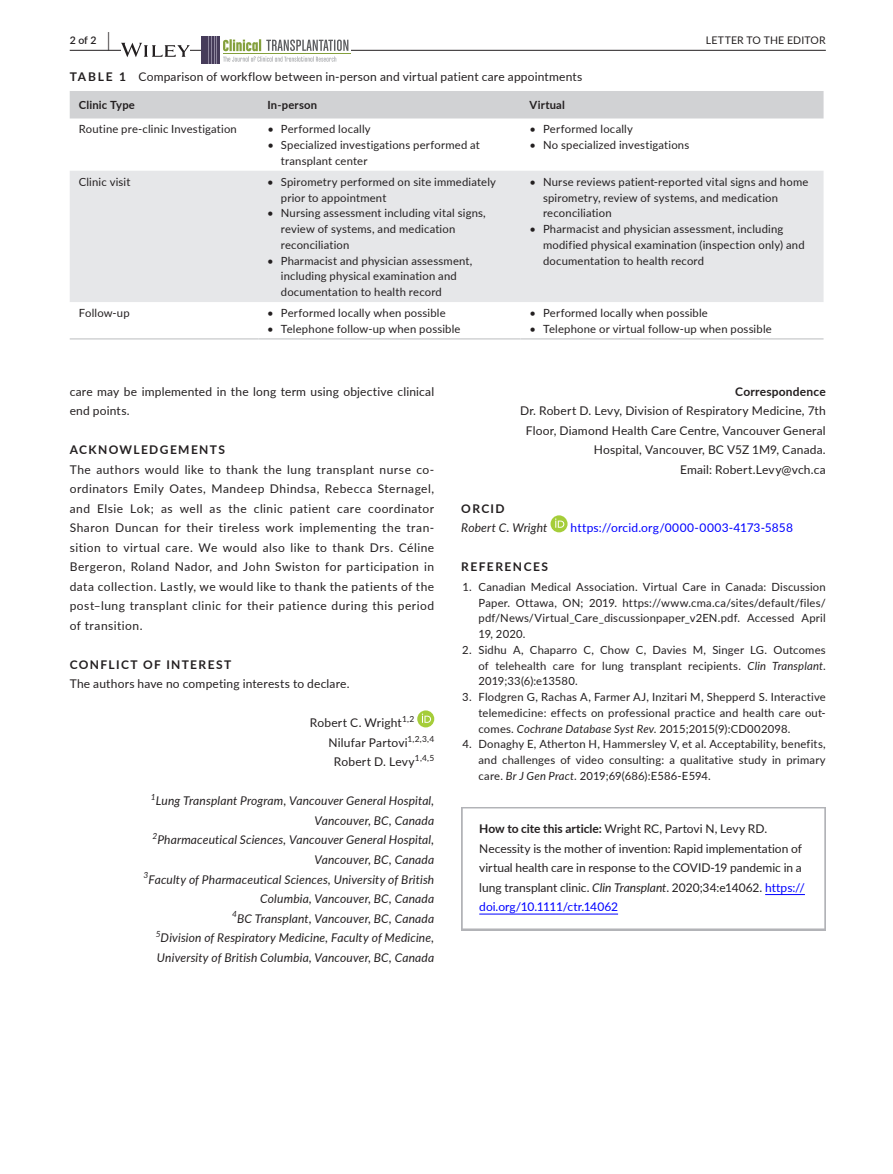
<style>
.page{position:relative;width:893px;height:1174px;background:#fff}
.page>*{position:absolute;margin:0;border:0;box-sizing:border-box;transform-origin:0 0}
.t1{font:12px/19.5px "Lato";letter-spacing:.015em;color:#231f20}
.t2{font:italic 12px/19.5px "Lato";letter-spacing:.015em;color:#231f20;text-align:right}
.t3{font:700 12px "Lato";letter-spacing:.115em;color:#231f20}
.t4{font:12px "Lato";letter-spacing:.015em;color:#00f}
.t5{font:700 12px "Lato";letter-spacing:.015em;color:#231f20}
.t6{font:11.25px/15.8px "Lato";letter-spacing:.015em;color:#231f20}
.t7{font:700 11.25px "Lato";letter-spacing:.02em;color:#231f20}
.t8{font:10.5px "Lato";letter-spacing:.02em;color:#231f20}
.t9{font:600 10.5px "Lato";color:#231f20}
.t10{font:8.4px "Lato";color:#231f20}
.s1{font-size:19.5px}
.s2{font-weight:700}
.s3{font-style:italic}
.s4{color:#00f}
</style>
<div class="page">
<hr style="left:70px;top:50px;width:756px;height:1px;background:#231f20">
<svg style="left:121px;top:43px;width:69px;height:14px"></svg>
<div style="left:202px;top:37px;width:149px;height:27px;background:#fff"></div>
<div style="left:202px;top:37px;width:18px;height:27px;background:#463c5a"></div>
<svg style="left:211px;top:37px;width:6px;height:27px"></svg>
<hr style="left:223px;top:54px;width:128px;height:1px;background:#84a03c">
<svg style="left:223px;top:39px;width:125px;height:23px"></svg>
<div style="left:417px;top:710px;width:17px;height:17px;background:#a5cd39;border-radius:50%"></div>
<svg style="left:422px;top:713px;width:9px;height:10px"></svg>
<svg style="left:461px;top:807px;width:365px;height:122px"></svg>
<div style="left:463px;top:808px;width:361px;height:120px;background:#fff"></div>
<hr style="left:765px;top:894px;width:40px;height:1px;background:#00f">
<hr style="left:461px;top:929px;width:365px;height:1px;background:#b2b3b7">
<hr style="left:479px;top:913px;width:139px;height:1px;background:#00f">
<div style="left:551px;top:515px;width:17px;height:17px;background:#a5cd39;border-radius:50%"></div>
<svg style="left:555px;top:518px;width:9px;height:10px"></svg>
<div style="left:70px;top:91px;width:754px;height:27px;background:#d1d2d4"></div>
<div style="left:70px;top:171px;width:754px;height:131px;background:#e6e7e9"></div>
<hr style="left:70px;top:338px;width:188px;height:2px;background:#d1d2d4">
<hr style="left:258px;top:338px;width:263px;height:2px;background:#d1d2d4">
<hr style="left:521px;top:338px;width:302px;height:2px;background:#d1d2d4">
<p class="t9" style="left:70px;top:33px;width:42px">2 of 2 <span class="s1">|</span></p>
<p class="t8" style="left:706px;top:33px;width:121px">LETTER TO THE EDITOR</p>
<p class="t1" style="left:70px;top:67px;width:514px"><span class="s2">TABLE 1</span> Comparison of workflow between in-person and virtual patient care appointments</p>
<p class="t7" style="left:79px;top:97px;width:58px">Clinic Type</p>
<p class="t7" style="left:267px;top:97px;width:51px">In-person</p>
<p class="t7" style="left:530px;top:97px;width:37px">Virtual</p>
<p class="t6" style="left:79px;top:121px;width:160px">Routine pre-clinic Investigation</p>
<p class="t6" style="left:267px;top:121px;width:105px">• Performed locally</p>
<p class="t6" style="left:281px;top:136px;width:201px;text-indent:-14px">• Specialized investigations performed at transplant center</p>
<p class="t6" style="left:530px;top:121px;width:105px">• Performed locally</p>
<p class="t6" style="left:530px;top:136px;width:161px">• No specialized investigations</p>
<p class="t6" style="left:79px;top:173px;width:53px">Clinic visit</p>
<p class="t6" style="left:281px;top:173px;width:217px;text-indent:-14px">• Spirometry performed on site immediately prior to appointment</p>
<p class="t6" style="left:281px;top:205px;width:206px;text-indent:-14px">• Nursing assessment including vital signs, review of systems, and medication reconciliation</p>
<p class="t6" style="left:281px;top:252px;width:193px;text-indent:-14px">• Pharmacist and physician assessment, including physical examination and documentation to health record</p>
<p class="t6" style="left:79px;top:305px;width:52px">Follow-up</p>
<p class="t6" style="left:267px;top:305px;width:180px">• Performed locally when possible</p>
<p class="t6" style="left:267px;top:320px;width:195px">• Telephone follow-up when possible</p>
<p class="t6" style="left:543px;top:173px;width:267px;text-indent:-14px">• Nurse reviews patient-reported vital signs and home spirometry, review of systems, and medication reconciliation</p>
<p class="t6" style="left:543px;top:221px;width:263px;text-indent:-14px">• Pharmacist and physician assessment, including modified physical examination (inspection only) and documentation to health record</p>
<p class="t6" style="left:530px;top:305px;width:180px">• Performed locally when possible</p>
<p class="t6" style="left:530px;top:320px;width:244px">• Telephone or virtual follow-up when possible</p>
<p class="t1" style="left:70px;top:381px;width:366px">care may be implemented in the long term using objective clinical end points.</p>
<p class="t3" style="left:70px;top:441px;width:157px">ACKNOWLEDGEMENTS</p>
<p class="t1" style="left:70px;top:459px;width:366px;text-align:justify">The authors would like to thank the lung transplant nurse co&shy;ordinators Emily Oates, Mandeep Dhindsa, Rebecca Sternagel, and Elsie Lok; as well as the clinic patient care coordinator Sharon Duncan for their tireless work implementing the tran&shy;sition to virtual care. We would also like to thank Drs. Céline Bergeron, Roland Nador, and John Swiston for participation in data collection. Lastly, we would like to thank the patients of the post–lung transplant clinic for their patience during this period of transition.</p>
<p class="t3" style="left:70px;top:655px;width:163px">CONFLICT OF INTEREST</p>
<p class="t1" style="left:70px;top:674px;width:281px">The authors have no competing interests to declare.</p>
<p class="t1" style="left:310px;top:713px;width:94px">Robert C. Wright</p>
<p class="t10" style="left:402px;top:713px;width:14px">1,2</p>
<p class="t1" style="left:329px;top:732px;width:81px">Nilufar Partovi</p>
<p class="t10" style="left:407px;top:732px;width:28px">1,2,3,4</p>
<p class="t1" style="left:334px;top:752px;width:82px">Robert D. Levy</p>
<p class="t10" style="left:415px;top:752px;width:21px">1,4,5</p>
<p class="t2" style="left:143px;top:791px;width:292px"><sup>1</sup>Lung Transplant Program, Vancouver General Hospital, Vancouver, BC, Canada<br><sup>2</sup>Pharmaceutical Sciences, Vancouver General Hospital, Vancouver, BC, Canada<br><sup>3</sup>Faculty of Pharmaceutical Sciences, University of British Columbia, Vancouver, BC, Canada<br><sup>4</sup>BC Transplant, Vancouver, BC, Canada<br><sup>5</sup>Division of Respiratory Medicine, Faculty of Medicine, University of British Columbia, Vancouver, BC, Canada</p>
<p class="t5" style="left:735px;top:382px;width:92px">Correspondence</p>
<p class="t1" style="left:520px;top:401px;width:307px;text-align:right">Dr. Robert D. Levy, Division of Respiratory Medicine, 7th Floor, Diamond Health Care Centre, Vancouver General Hospital, Vancouver, BC V5Z 1M9, Canada.<br>Email: Robert.Levy@vch.ca</p>
<p class="t3" style="left:461px;top:499px;width:45px">ORCID</p>
<p class="t2" style="left:461px;top:518px;width:88px">Robert C. Wright</p>
<p class="t4" style="left:571px;top:519px;width:224px">https://orcid.org/0000-0003-4173-5858</p>
<p class="t3" style="left:461px;top:558px;width:88px">REFERENCES</p>
<p class="t6" style="left:478px;top:578px;width:349px;text-align:justify;text-indent:-16px">1. Canadian Medical Association. Virtual Care in Canada: Discussion Paper. Ottawa, ON; 2019. https://www.cma.ca/sites/default/files/ pdf/News/Virtual_Care_discussionpaper_v2EN.pdf. Accessed April 19, 2020.</p>
<p class="t6" style="left:478px;top:641px;width:349px;text-align:justify;text-indent:-16px">2. Sidhu A, Chaparro C, Chow C, Davies M, Singer LG. Outcomes of telehealth care for lung transplant recipients. <span class="s3">Clin Transplant</span>.<br>2019;33(6):e13580.</p>
<p class="t6" style="left:478px;top:688px;width:349px;text-align:justify;text-indent:-16px">3. Flodgren G, Rachas A, Farmer AJ, Inzitari M, Shepperd S. Interactive telemedicine: effects on professional practice and health care out&shy;comes. <span class="s3">Cochrane Database Syst Rev</span>. 2015;2015(9):CD002098.</p>
<p class="t6" style="left:478px;top:736px;width:349px;text-align:justify;text-indent:-16px">4. Donaghy E, Atherton H, Hammersley V, et al. Acceptability, benefits, and challenges of video consulting: a qualitative study in primary care. <span class="s3">Br J Gen Pract</span>. 2019;69(686):E586-E594.</p>
<p class="t1" style="left:479px;top:818px;width:327px"><span class="s2">How to cite this article:</span> Wright RC, Partovi N, Levy RD.<br>Necessity is the mother of invention: Rapid implementation of virtual health care in response to the COVID-19 pandemic in a lung transplant clinic. <span class="s3">Clin Transplant</span>. 2020;34:e14062. <span class="s4">https:// doi.org/10.1111/ctr.14062</span></p>
</div>
